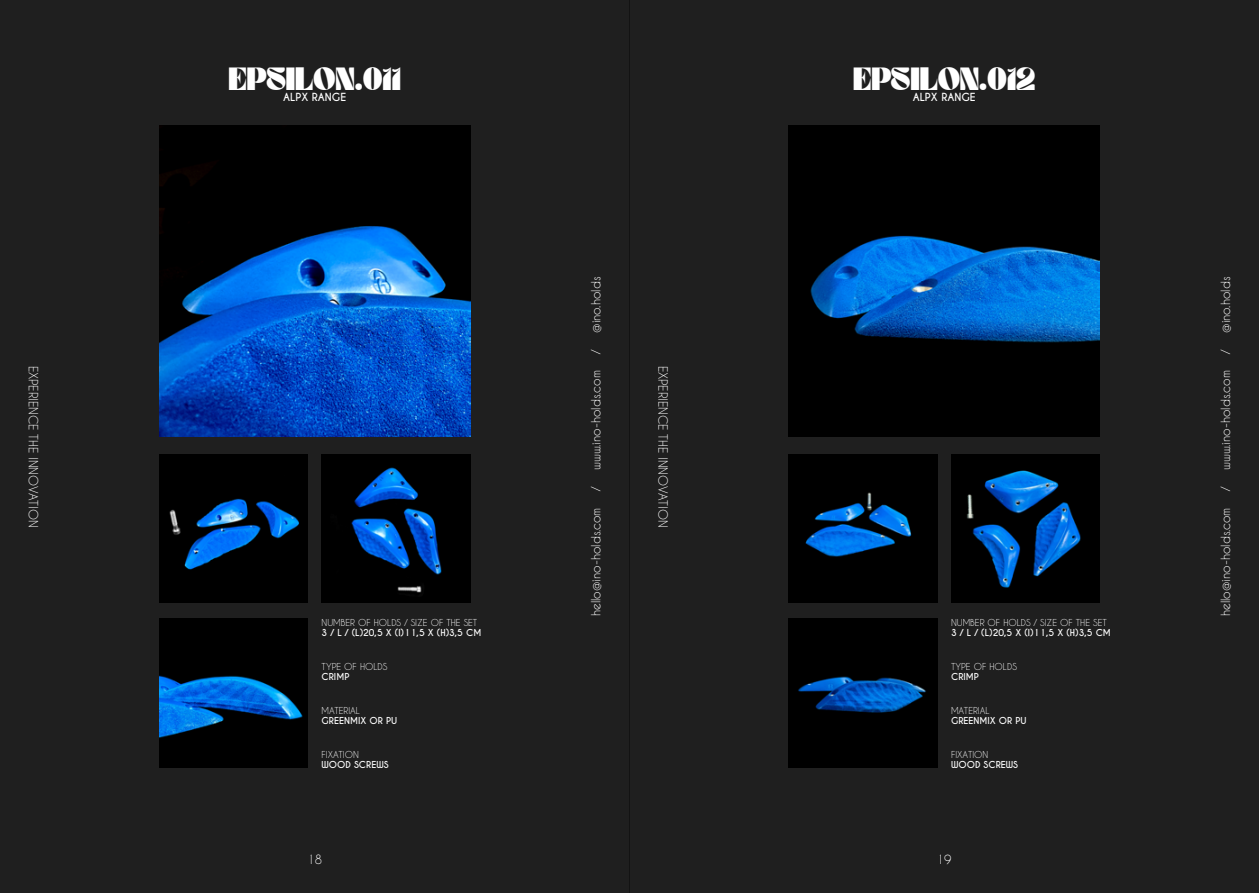
<style>
.page{position:relative;width:1259px;height:893px;background:#fff}
.page>*{position:absolute;margin:0;border:0;box-sizing:border-box;transform-origin:0 0}
.t1{font:700 22.5px "TANBUSTER";color:#fff}
.t2{font:12px "Caviar Dreams";color:#fff}
.t3{font:700 10.5px "Caviar Dreams";color:#fff}
.t4{font:700 9px "Caviar Dreams";color:#fff}
.t5{font:9px "Caviar Dreams";color:#fff}
</style>
<div class="page">
<div style="left:0;top:0;width:629px;height:893px;background:#1f1f1f"></div>
<div style="left:629px;top:0;width:630px;height:893px;background:#1f1f1f"></div>
<img style="left:159px;top:125px;width:311px;height:312px">
<img style="left:322px;top:454px;width:148px;height:149px">
<img style="left:159px;top:454px;width:149px;height:149px">
<img style="left:159px;top:619px;width:149px;height:149px">
<img style="left:788px;top:125px;width:312px;height:312px">
<img style="left:951px;top:454px;width:149px;height:149px">
<img style="left:788px;top:454px;width:149px;height:149px">
<img style="left:788px;top:619px;width:149px;height:149px">
<p class="t2" style="left:41px;top:365px;width:163px;rotate:90deg">EXPERIENCE THE INNOVATION</p>
<h1 class="t1" style="left:229px;top:62px;width:174px">EPSILON.011</h1>
<p class="t3" style="left:283px;top:91px;width:65px">ALPX RANGE</p>
<h1 class="t1" style="left:853px;top:62px;width:184px">EPSILON.012</h1>
<p class="t3" style="left:912px;top:91px;width:65px">ALPX RANGE</p>
<p class="t2" style="left:589px;top:333px;width:58px;rotate:-90deg">@ino.holds</p>
<p class="t2" style="left:1218px;top:333px;width:58px;rotate:-90deg">@ino.holds</p>
<p class="t2" style="left:589px;top:354px;width:6px;rotate:-90deg">/</p>
<p class="t2" style="left:1218px;top:354px;width:6px;rotate:-90deg">/</p>
<p class="t2" style="left:589px;top:470px;width:101px;rotate:-90deg">www.ino-holds.com</p>
<p class="t2" style="left:589px;top:491px;width:6px;rotate:-90deg">/</p>
<p class="t2" style="left:589px;top:616px;width:110px;rotate:-90deg">hello@ino-holds.com</p>
<p class="t2" style="left:670px;top:365px;width:163px;rotate:90deg">EXPERIENCE THE INNOVATION</p>
<p class="t2" style="left:1218px;top:470px;width:101px;rotate:-90deg">www.ino-holds.com</p>
<p class="t2" style="left:1218px;top:491px;width:6px;rotate:-90deg">/</p>
<p class="t2" style="left:1218px;top:616px;width:110px;rotate:-90deg">hello@ino-holds.com</p>
<p class="t5" style="left:322px;top:617px;width:157px">NUMBER OF HOLDS / SIZE OF THE SET</p>
<p class="t4" style="left:322px;top:627px;width:161px">3 / L / (L)20,5 X (l)11,5 X (H)3,5 CM</p>
<p class="t5" style="left:951px;top:617px;width:157px">NUMBER OF HOLDS / SIZE OF THE SET</p>
<p class="t4" style="left:951px;top:627px;width:161px">3 / L / (L)20,5 X (l)11,5 X (H)3,5 CM</p>
<p class="t5" style="left:322px;top:661px;width:67px">TYPE OF HOLDS</p>
<p class="t4" style="left:322px;top:671px;width:29px">CRIMP</p>
<p class="t5" style="left:322px;top:705px;width:40px">MATERIAL</p>
<p class="t4" style="left:322px;top:715px;width:77px">GREENMIX OR PU</p>
<p class="t5" style="left:951px;top:661px;width:67px">TYPE OF HOLDS</p>
<p class="t4" style="left:951px;top:671px;width:29px">CRIMP</p>
<p class="t5" style="left:951px;top:705px;width:40px">MATERIAL</p>
<p class="t4" style="left:951px;top:715px;width:77px">GREENMIX OR PU</p>
<p class="t5" style="left:322px;top:749px;width:39px">FIXATION</p>
<p class="t4" style="left:322px;top:759px;width:68px">WOOD SCREWS</p>
<p class="t5" style="left:951px;top:749px;width:39px">FIXATION</p>
<p class="t4" style="left:951px;top:759px;width:68px">WOOD SCREWS</p>
<p class="t2" style="left:307px;top:852px;width:16px">18</p>
<p class="t2" style="left:937px;top:852px;width:16px">19</p>
</div>
